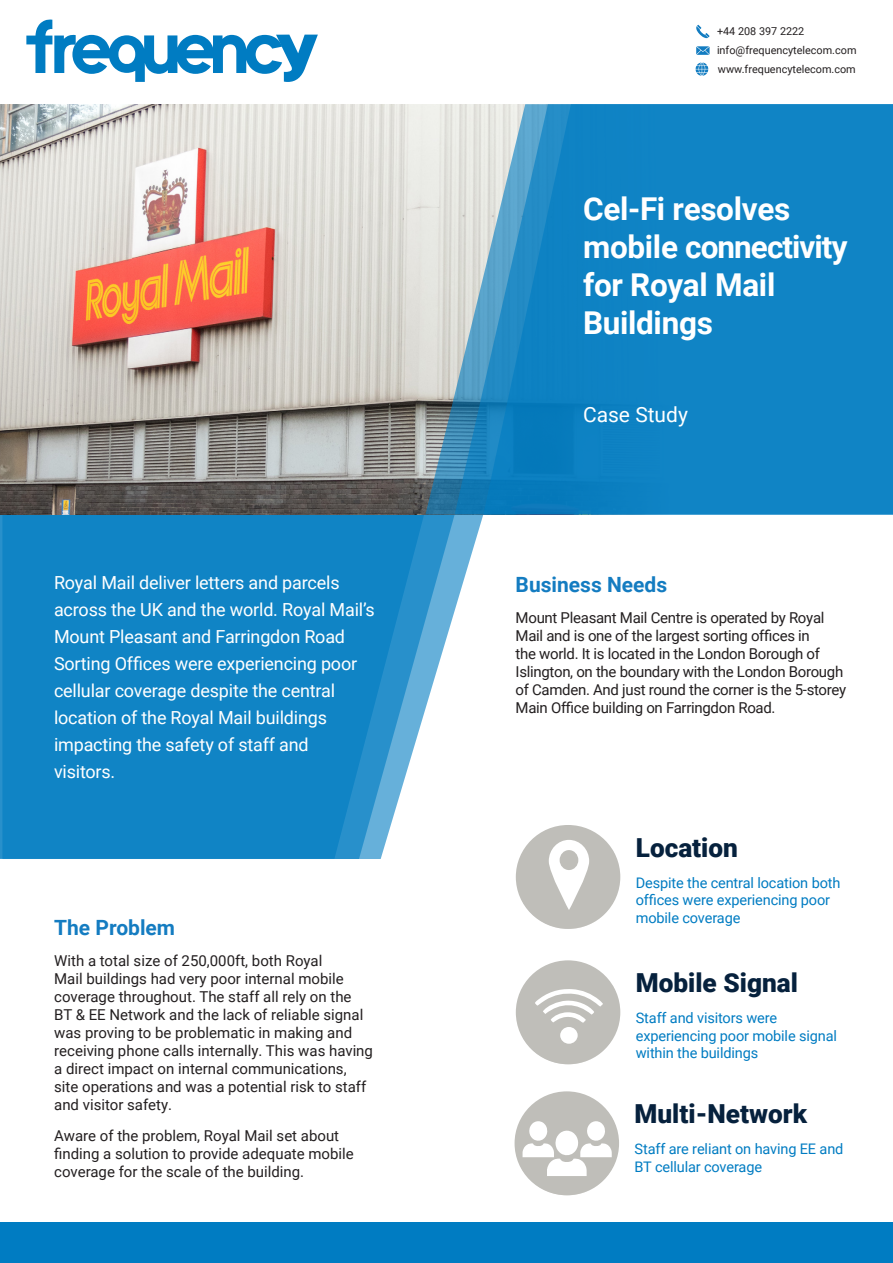
<style>
.page{position:relative;width:893px;height:1263px;background:#fff}
.page>*{position:absolute;margin:0;border:0;box-sizing:border-box;transform-origin:0 0}
.t1{font:700 31.5px/37.8px "Roboto";letter-spacing:-.01em;color:#fff}
.t2{font:900 26.25px "Roboto";color:#06213d}
.t3{font:700 21px "Roboto";color:#147cc1}
.t4{font:21px "Roboto";color:#fff}
.t5{font:18px/27px "Roboto";letter-spacing:-.01em;color:#fff}
.t6{font:15px/18px "Roboto";color:#231f20}
.t7{font:15px/18px "Roboto";letter-spacing:-.02em;color:#231f20}
.t8{font:14.55px/17.4px "Roboto";letter-spacing:-.01em;color:#007cc2}
.t9{font:10.8px "Roboto";color:#231f20}
</style>
<div class="page">
<svg style="left:455px;top:514px;width:28px;height:95px"></svg>
<svg style="left:2px;top:514px;width:453px;height:345px;background:#238dc9"></svg>
<img style="left:0;top:104px;width:425px;height:410px">
<svg style="left:425px;top:104px;width:30px;height:410px;background:#bec8c9"></svg>
<svg style="left:455px;top:104px;width:438px;height:410px;background:#1f89c5"></svg>
<div style="left:516px;top:960px;width:104px;height:104px;background:#bfbeb9;border-radius:50%"></div>
<div style="left:515px;top:1091px;width:104px;height:104px;background:#bfbeb9;border-radius:50%"></div>
<svg style="left:517px;top:1116px;width:102px;height:80px"></svg>
<svg style="left:518px;top:985px;width:103px;height:80px"></svg>
<div style="left:560px;top:1027px;width:18px;height:17px;background:#fff;border-radius:50%"></div>
<div style="left:516px;top:825px;width:104px;height:104px;background:#bfbeb9;border-radius:50%"></div>
<svg style="left:518px;top:840px;width:103px;height:89px"></svg>
<div style="left:560px;top:850px;width:18px;height:20px;background:#bfbeb9;border-radius:50%"></div>
<div style="left:0;top:1222px;width:893px;height:41px;background:#007cc2"></div>
<svg style="left:26px;top:19px;width:292px;height:63px"></svg>
<svg style="left:696px;top:25px;width:13px;height:13px"></svg>
<svg style="left:696px;top:46px;width:14px;height:9px"></svg>
<svg style="left:696px;top:63px;width:12px;height:13px"></svg>
<p class="t5" style="left:54px;top:568px;width:322px">Royal Mail deliver letters and parcels across the UK and the world. Royal Mail’s Mount Pleasant and Farringdon Road Sorting Offices were experiencing poor cellular coverage despite the central location of the Royal Mail buildings impacting the safety of staff and<br>visitors.</p>
<p class="t3" style="left:54px;top:913px;width:122px">The Problem</p>
<p class="t6" style="left:54px;top:951px;width:320px">With a total size of 250,000ft, both Royal<br>Mail buildings had very poor internal mobile coverage throughout. The staff all rely on the BT &amp; EE Network and the lack of reliable signal was proving to be problematic in making and receiving phone calls internally. This was having a direct impact on internal communications, site operations and was a potential risk to staff and visitor safety.</p>
<p class="t6" style="left:54px;top:1126px;width:301px">Aware of the problem, Royal Mail set about finding a solution to provide adequate mobile coverage for the scale of the building.</p>
<p class="t9" style="left:717px;top:23px;width:89px">+44 208 397 2222</p>
<p class="t9" style="left:717px;top:42px;width:141px">info@frequencytelecom.com</p>
<p class="t9" style="left:718px;top:62px;width:139px">www.frequencytelecom.com</p>
<p class="t1" style="left:583px;top:189px;width:266px">Cel-Fi resolves mobile connectivity for Royal Mail<br>Buildings</p>
<p class="t4" style="left:583px;top:400px;width:106px">Case Study</p>
<p class="t3" style="left:516px;top:570px;width:153px">Business Needs</p>
<p class="t7" style="left:516px;top:608px;width:332px">Mount Pleasant Mail Centre is operated by Royal Mail and is one of the largest sorting offices in<br>the world. It is located in the London Borough of Islington, on the boundary with the London Borough of Camden. And just round the corner is the 5-storey Main Office building on Farringdon Road.</p>
<p class="t2" style="left:636px;top:829px;width:104px">Location</p>
<p class="t8" style="left:636px;top:873px;width:206px">Despite the central location both offices were experiencing poor mobile coverage</p>
<p class="t2" style="left:636px;top:964px;width:164px">Mobile Signal</p>
<p class="t8" style="left:636px;top:1009px;width:203px">Staff and visitors were experiencing poor mobile signal within the buildings</p>
<p class="t2" style="left:635px;top:1095px;width:174px">Multi-Network</p>
<p class="t8" style="left:635px;top:1140px;width:210px">Staff are reliant on having EE and<br>BT cellular coverage</p>
</div>
